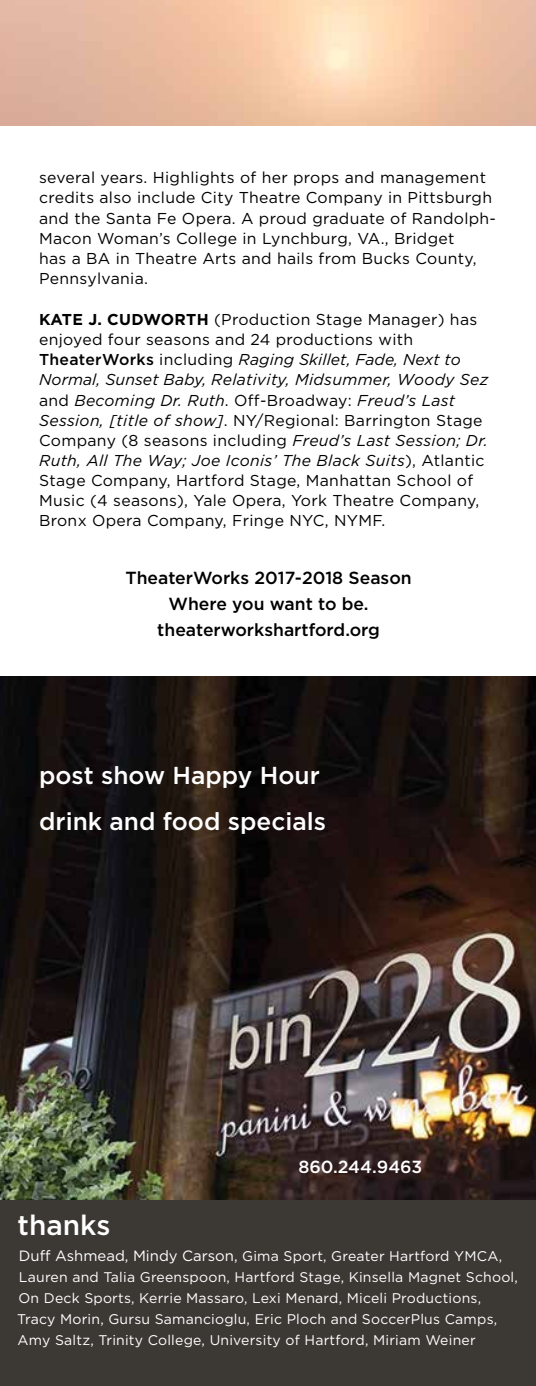
<style>
.page{position:relative;width:536px;height:1386px;background:#fff}
.page>*{position:absolute;margin:0;border:0;box-sizing:border-box;transform-origin:0 0}
.t1{font:500 28px "Gotham";color:#fff}
.t2{font:500 24.5px/45.5px "Gotham";color:#fff}
.t3{font:500 17.5px/26.2px "Gotham";color:#000;text-align:center}
.t4{font:500 17.5px "Gotham";color:#fff}
.t5{font:15.75px/20.1px "Gotham";letter-spacing:.02em;color:#000}
.t6{font:14px/21px "Gotham";letter-spacing:.015em;color:#fff}
.s1{font-weight:700}
.s2{font-weight:500}
.s3{font-style:italic}
.s4{font-size:14.88px}
</style>
<div class="page">
<div style="left:0;top:1197px;width:536px;height:189px;background:#3c3935"></div>
<img style="left:0;top:677px;width:536px;height:523px">
<p class="t5" style="left:39px;top:167px;width:458px">several years. Highlights of her props and management credits also include City Theatre Company in Pittsburgh and the Santa Fe Opera. A proud graduate of Randolph-Macon Woman’s College in Lynchburg, VA., Bridget<br>has a BA in Theatre Arts and hails from Bucks County, Pennsylvania.</p>
<p class="t5" style="left:39px;top:309px;width:450px"><span class="s1">KATE J. CUDWORTH</span> (Production Stage Manager) has enjoyed four seasons and 24 productions with <span class="s2">TheaterWorks</span> including <span class="s3">Raging Skillet, Fade, Next to Normal, Sunset Baby, Relativity, Midsummer, Woody Sez </span>and <span class="s3">Becoming Dr. Ruth</span>. Off-Broadway: <span class="s3">Freud’s Last Session, [title of show]</span>. NY/Regional: Barrington Stage Company (8 seasons including <span class="s3">Freud’s Last Session; Dr.<br>Ruth, All The Way; Joe Iconis’ The Black Suits</span>), Atlantic Stage Company, Hartford Stage, Manhattan School of Music (4 seasons), Yale Opera, York Theatre Company, Bronx Opera Company, Fringe NYC, NYMF.</p>
<p class="t3" style="left:125px;top:564px;width:288px">TheaterWorks 2017-2018 Season<br>Where you want to be. theaterworkshartford.org</p>
<h2 class="t2" style="left:39px;top:752px;width:288px">post show Happy Hour drink and food specials</h2>
<p class="t4" style="left:298px;top:1157px;width:125px">860.244.9463</p>
<h1 class="t1" style="left:18px;top:1209px;width:94px">thanks</h1>
<p class="t6" style="left:17px;top:1245px;width:502px"><span class="s4">Duff Ashmead, Mindy Carson,</span> Gima Sport, Greater Hartford YMCA, Lauren and Talia Greenspoon, Hartford Stage, Kinsella Magnet School, On Deck Sports, Kerrie Massaro, Lexi Menard, Miceli Productions, Tracy Morin, Gursu Samancioglu, Eric Ploch and SoccerPlus Camps, Amy Saltz, Trinity College, University of Hartford, Miriam Weiner</p>
</div>
